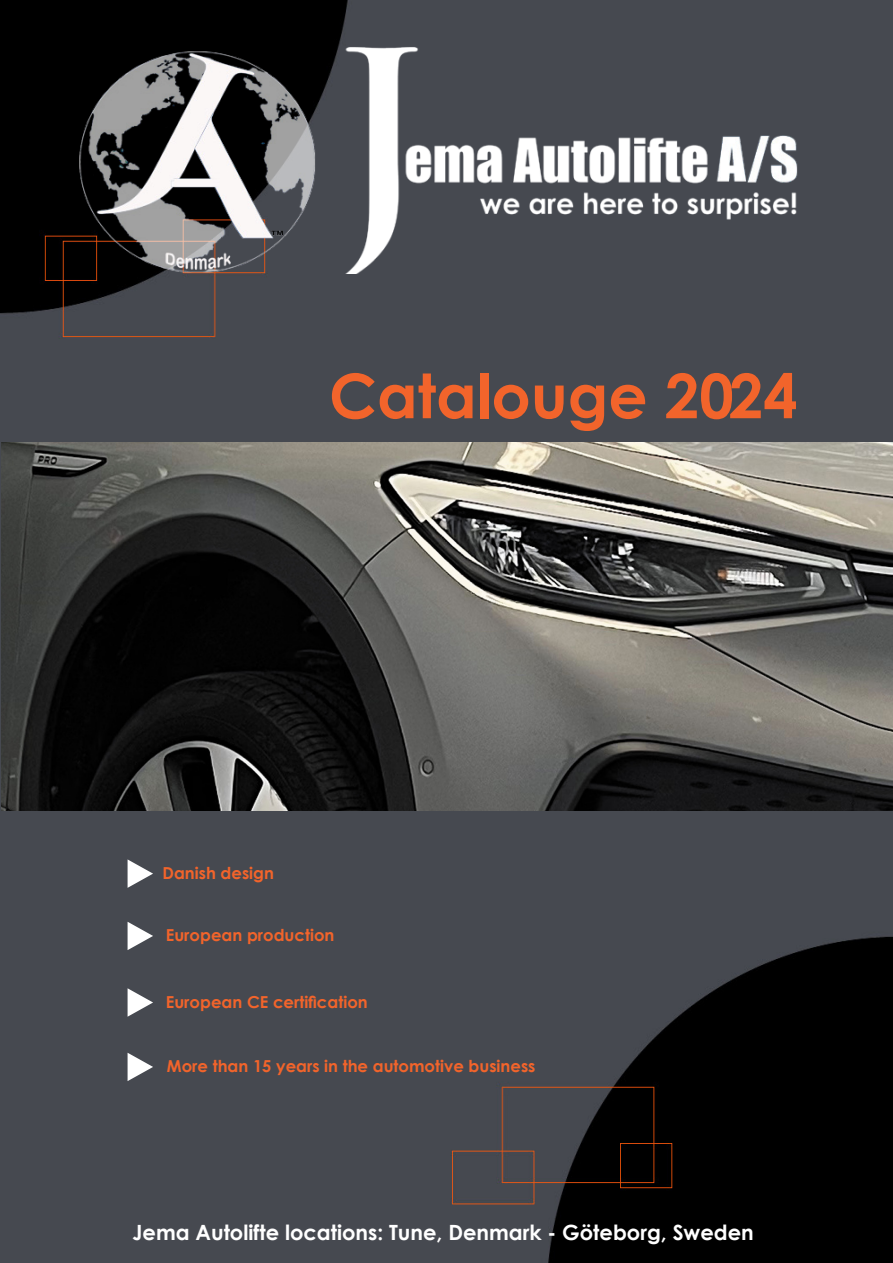
<style>
.page{position:relative;width:893px;height:1263px;background:#fff}
.page>*{position:absolute;margin:0;border:0;box-sizing:border-box;transform-origin:0 0}
.t1{font:700 61.5px "Century Gothic";color:#f2642b}
.t2{font:700 21px "Century Gothic";color:#fff}
.t3{font:700 16.5px "Century Gothic";color:#f2642b}
</style>
<div class="page">
<img style="left:0;top:0;width:893px;height:1263px">
<svg style="left:128px;top:988px;width:25px;height:29px"></svg>
<svg style="left:128px;top:1053px;width:25px;height:28px"></svg>
<svg style="left:128px;top:922px;width:25px;height:28px"></svg>
<img style="left:0;top:29px;width:892px;height:244px">
<svg style="left:128px;top:859px;width:25px;height:29px"></svg>
<img style="left:1px;top:442px;width:892px;height:368px">
<p class="t1" style="left:329px;top:349px;width:470px">Catalouge 2024</p>
<p class="t3" style="left:162px;top:860px;width:113px">Danish design</p>
<p class="t3" style="left:166px;top:922px;width:170px">European production</p>
<p class="t3" style="left:166px;top:989px;width:203px">European CE certification</p>
<p class="t3" style="left:167px;top:1053px;width:370px">More than 15 years in the automotive business</p>
<p class="t2" style="left:133px;top:1217px;width:623px">Jema Autolifte locations: Tune, Denmark - Göteborg, Sweden</p>
</div>
